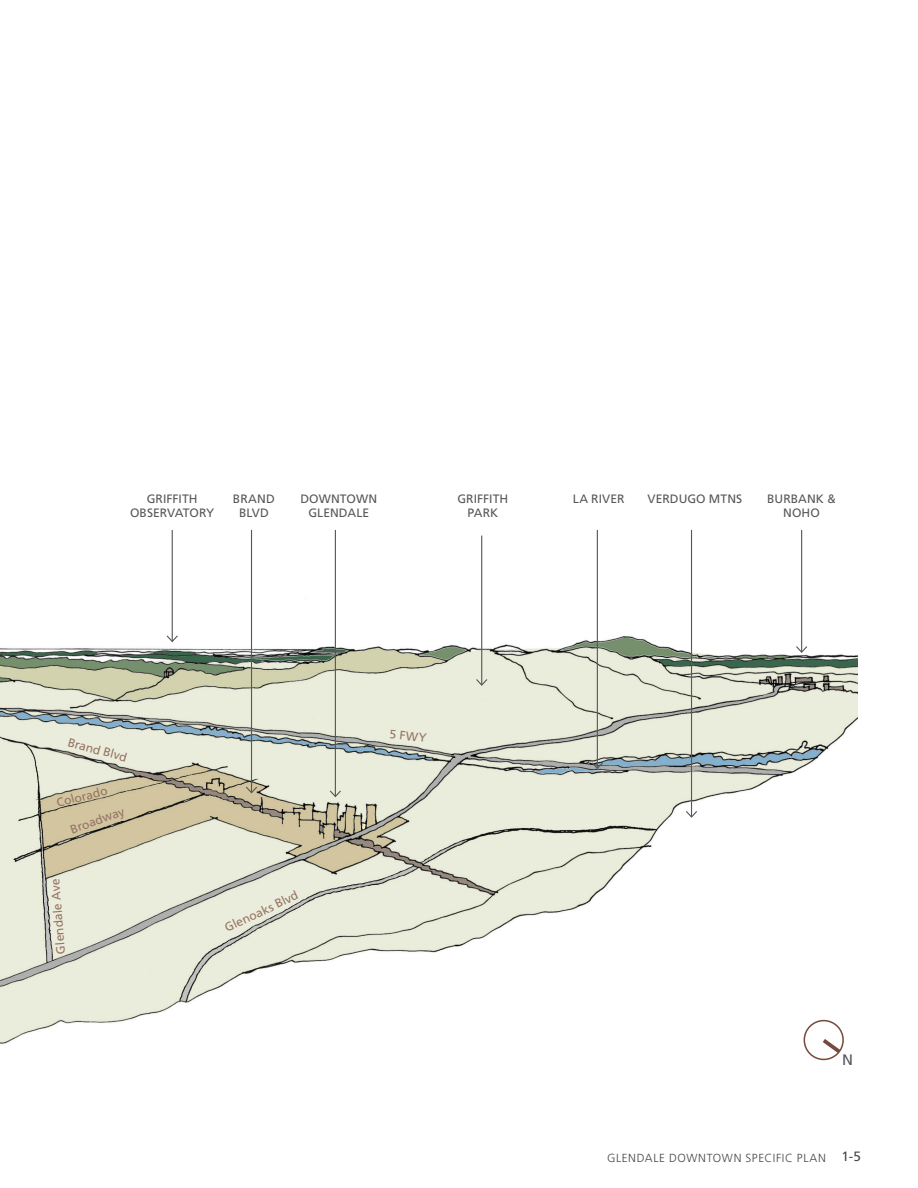
<style>
.page{position:relative;width:918px;height:1188px;background:#fff}
.page>*{position:absolute;margin:0;border:0;box-sizing:border-box;transform-origin:0 0}
.t1{font:15.15px "Frutiger";color:#57585a}
.t2{font:13.5px "Frutiger";color:#454647}
.t3{font:12.15px "Frutiger";letter-spacing:.005em;color:#57585a}
.t4{font:12.15px "Frutiger";color:#957364}
.t5{font:300 11.7px "Frutiger";letter-spacing:.05em;color:#454647}
</style>
<div class="page">
<img style="left:0;top:530px;width:858px;height:531px">
<hr style="left:172px;top:530px;width:1px;height:111px;background:#57585a">
<svg style="left:165px;top:634px;width:14px;height:9px"></svg>
<hr style="left:335px;top:530px;width:1px;height:266px;background:#57585a">
<svg style="left:329px;top:789px;width:13px;height:9px"></svg>
<hr style="left:251px;top:530px;width:1px;height:263px;background:#57585a">
<svg style="left:245px;top:785px;width:13px;height:9px"></svg>
<hr style="left:801px;top:530px;width:1px;height:122px;background:#57585a">
<svg style="left:795px;top:645px;width:13px;height:9px"></svg>
<hr style="left:481px;top:536px;width:1px;height:149px;background:#57585a">
<svg style="left:475px;top:678px;width:14px;height:9px"></svg>
<hr style="left:597px;top:530px;width:1px;height:238px;background:#57585a">
<svg style="left:591px;top:761px;width:13px;height:9px"></svg>
<hr style="left:691px;top:530px;width:1px;height:287px;background:#57585a">
<svg style="left:685px;top:810px;width:13px;height:9px"></svg>
<svg style="left:819px;top:1035px;width:26px;height:22px"></svg>
<div style="left:804px;top:1020px;width:40px;height:40px;border:2px solid #744b3d;border-radius:50%"></div>
<p class="t3" style="left:147px;top:491px;width:52px">GRIFFITH</p>
<p class="t3" style="left:233px;top:491px;width:43px">BRAND</p>
<p class="t3" style="left:300px;top:491px;width:78px">DOWNTOWN</p>
<p class="t3" style="left:457px;top:491px;width:52px">GRIFFITH</p>
<p class="t3" style="left:573px;top:491px;width:53px">LA RIVER</p>
<p class="t3" style="left:648px;top:491px;width:96px">VERDUGO MTNS</p>
<p class="t3" style="left:767px;top:491px;width:70px">BURBANK &amp;</p>
<p class="t3" style="left:130px;top:506px;width:86px">OBSERVATORY</p>
<p class="t3" style="left:239px;top:506px;width:31px">BLVD</p>
<p class="t3" style="left:308px;top:506px;width:62px">GLENDALE</p>
<p class="t3" style="left:468px;top:506px;width:32px">PARK</p>
<p class="t3" style="left:783px;top:506px;width:38px">NOHO</p>
<p class="t4" style="left:70px;top:735px;width:63px;rotate:15deg">Brand Blvd</p>
<p class="t4" style="left:55px;top:796px;width:54px;rotate:-14deg">Colorado</p>
<p class="t4" style="left:68px;top:823px;width:58px;rotate:-20deg">Broadway</p>
<p class="t4" style="left:54px;top:954px;width:77px;rotate:-94deg">Glendale Ave</p>
<p class="t4" style="left:222px;top:922px;width:81px;rotate:-25deg">Glenoaks Blvd</p>
<p class="t4" style="left:391px;top:727px;width:39px;rotate:7deg">5 FWY</p>
<p class="t1" style="left:842px;top:1050px;width:12px">N</p>
<p class="t5" style="left:607px;top:1152px;width:220px">GLENDALE DOWNTOWN SPECIFIC PLAN</p>
<p class="t2" style="left:841px;top:1149px;width:21px">1-5</p>
</div>
